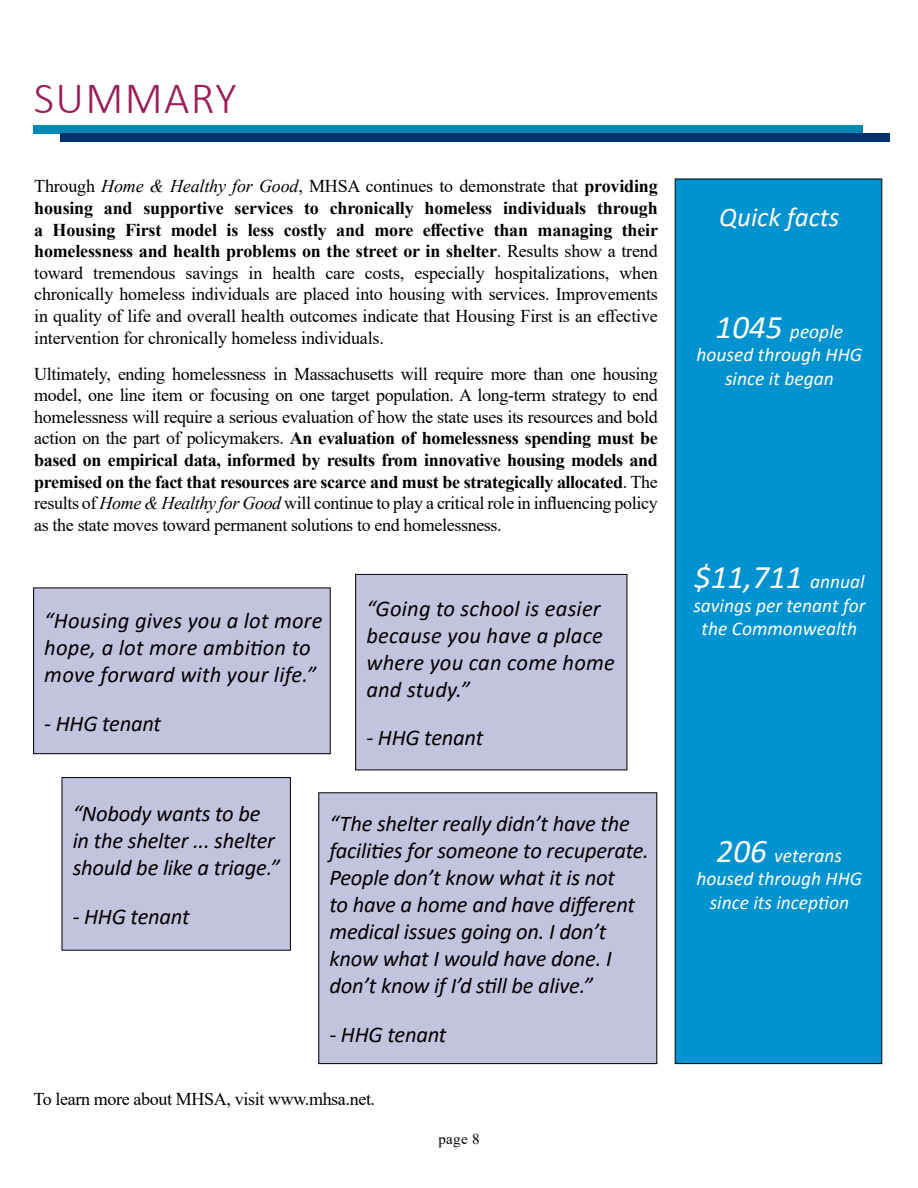
<style>
.page{position:relative;width:918px;height:1188px;background:#fff}
.page>*{position:absolute;margin:0;border:0;box-sizing:border-box;transform-origin:0 0}
.t1{font:300 45px "Calibri";letter-spacing:.03em;color:#9b1c56}
.t2{font:italic 33px "Calibri";color:#fff}
.t3{font:italic 27px "Calibri";color:#fff}
.t4{font:italic 22.5px/27px "Calibri";letter-spacing:-.01em;color:#000}
.t5{font:italic 22.5px/27px "Calibri";letter-spacing:.01em;color:#000}
.t6{font:italic 19.5px/23.4px "Calibri";color:#fff;text-align:center}
.t7{font:18px/21.6px "Times New Roman";letter-spacing:-.02em;color:#000;text-align:justify}
.t8{font:15px "Times New Roman";color:#000}
.s1{font-style:italic}
.s2{font-weight:700}
.s3{font-size:33px}
.s4{font-size:19.5px}
</style>
<div class="page">
<div style="left:675px;top:179px;width:207px;height:885px;background:#0093d0"></div>
<div style="left:62px;top:778px;width:228px;height:172px;background:#c4c3dd"></div>
<div style="left:62px;top:777px;width:229px;height:173px;border:1px solid #000"></div>
<div style="left:356px;top:574px;width:271px;height:196px;background:#c4c3dd"></div>
<div style="left:319px;top:793px;width:338px;height:271px;background:#c4c3dd"></div>
<div style="left:34px;top:588px;width:296px;height:166px;background:#c4c3dd"></div>
<div style="left:33px;top:588px;width:297px;height:166px;border:1px solid #000"></div>
<div style="left:33px;top:125px;width:830px;height:8px;background:#0087b4"></div>
<div style="left:60px;top:133px;width:830px;height:8px;background:#003271"></div>
<h1 class="t1" style="left:34px;top:70px;width:204px">SUMMARY</h1>
<p class="t7" style="left:34px;top:175px;width:625px">Through <span class="s1">Home &amp; Healthy for Good</span>, MHSA continues to demonstrate that <span class="s2">providing housing and supportive services to chronically homeless individuals through a Housing First model is less costly and more effective than managing their homelessness and health problems on the street or in shelter</span>. Results show a trend toward tremendous savings in health care costs, especially hospitalizations, when chronically homeless individuals are placed into housing with services. Improvements in quality of life and overall health outcomes indicate that Housing First is an effective intervention for chronically homeless individuals.</p>
<p class="t7" style="left:34px;top:362px;width:625px">Ultimately, ending homelessness in Massachusetts will require more than one housing model, one line item or focusing on one target population. A long-term strategy to end homelessness will require a serious evaluation of how the state uses its resources and bold action on the part of policymakers. <span class="s2">An evaluation of homelessness spending must be based on empirical data, informed by results from innovative housing models and premised on the fact that resources are scarce and must be strategically allocated</span>. The results of <span class="s1">Home &amp; Healthy for Good</span> will continue to play a critical role in influencing policy as the state moves toward permanent solutions to end homelessness.</p>
<p class="t5" style="left:44px;top:606px;width:280px">“Housing gives you a lot more hope, a lot more ambition to move forward with your life.”</p>
<p class="t4" style="left:44px;top:709px;width:118px">- HHG tenant</p>
<p class="t5" style="left:366px;top:594px;width:250px">“Going to school is easier because you have a place where you can come home and study.”</p>
<p class="t4" style="left:366px;top:723px;width:118px">- HHG tenant</p>
<p class="t4" style="left:73px;top:799px;width:209px">“Nobody wants to be in the shelter ... shelter should be like a triage.”</p>
<p class="t4" style="left:73px;top:902px;width:118px">- HHG tenant</p>
<p class="t4" style="left:329px;top:809px;width:321px">“The shelter really didn’t have the facilities for someone to recuperate.<br>People don’t know what it is not<br>to have a home and have different medical issues going on. I don’t know what I would have done. I don’t know if I’d still be alive.”</p>
<p class="t4" style="left:329px;top:1020px;width:118px">- HHG tenant</p>
<p class="t7" style="left:33px;top:1088px;width:343px">To learn more about MHSA, visit www.mhsa.net.</p>
<p class="t8" style="left:438px;top:1129px;width:43px">page 8</p>
<h3 class="t3" style="left:719px;top:199px;width:122px">Quick facts</h3>
<p class="t6" style="left:697px;top:319px;width:167px"><span class="s3">1045</span> people housed through HHG since it began</p>
<h2 class="t2" style="left:694px;top:554px;width:172px">$11,711 <span class="s4">annual</span></h2>
<p class="t6" style="left:693px;top:593px;width:174px">savings per tenant for the Commonwealth</p>
<p class="t6" style="left:697px;top:843px;width:167px"><span class="s3">206</span> veterans housed through HHG since its inception</p>
</div>
